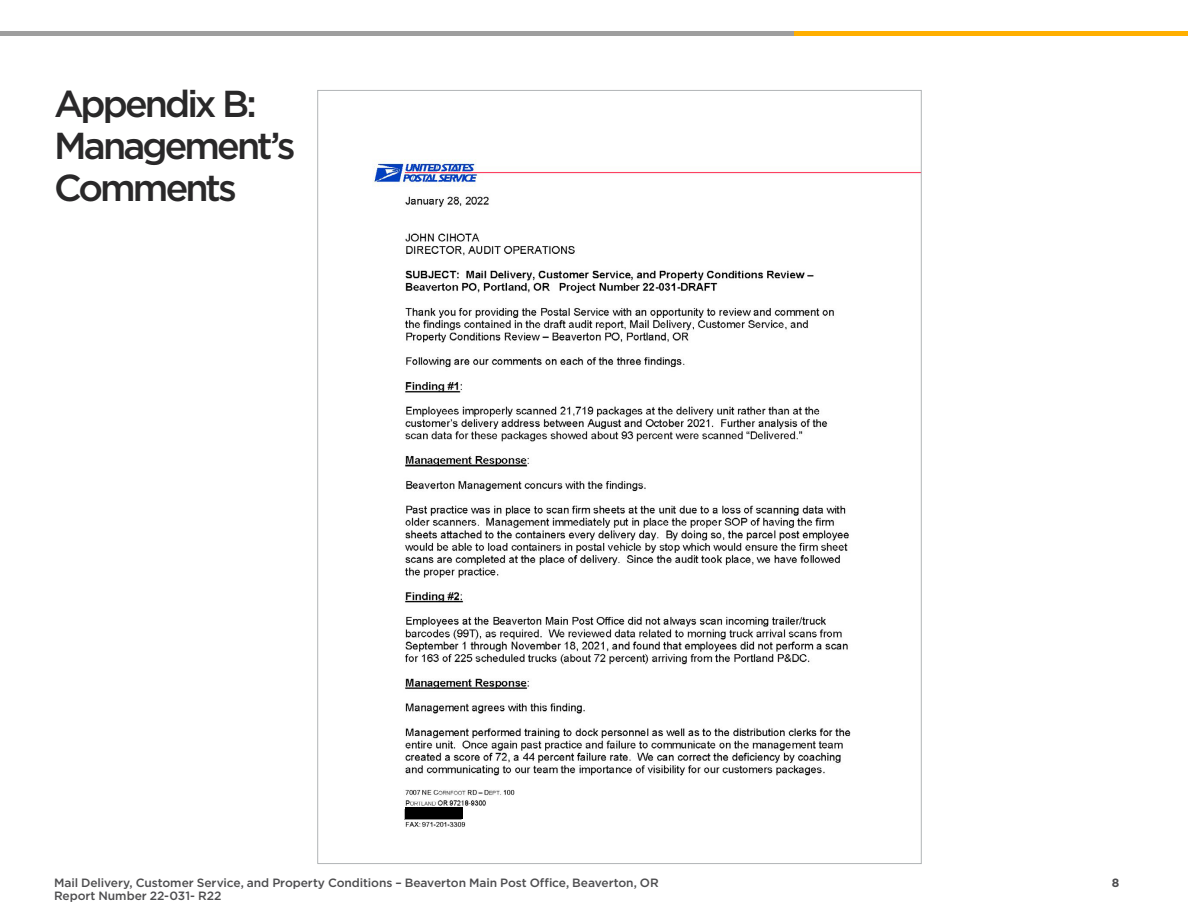
<style>
.page{position:relative;width:1188px;height:918px;background:#fff}
.page>*{position:absolute;margin:0;border:0;box-sizing:border-box;transform-origin:0 0}
.t1{font:500 37.5px/42px "Gotham";letter-spacing:-.075em;color:#292829}
.t2{font:500 12px/13.5px "Gotham";letter-spacing:-.005em;color:#4d4d4f}
.t3{font:700 12px "Gotham";color:#4d4d4f}
</style>
<div class="page">
<img style="left:373px;top:159px;width:547px;height:668px">
<hr style="left:0;top:32px;width:1188px;height:4px;background:#9e9e9e">
<hr style="left:794px;top:32px;width:394px;height:4px;background:#ffaf00">
<div style="left:405px;top:807px;width:58px;height:12px;background:#000"></div>
<h1 class="t1" style="left:54px;top:82px;width:243px">Appendix B:<br>Management’s<br>Comments</h1>
<p class="t2" style="left:54px;top:875px;width:606px">Mail Delivery, Customer Service, and Property Conditions – Beaverton Main Post Office, Beaverton, OR<br>Report Number 22-031- R22</p>
<p class="t3" style="left:1112px;top:875px;width:9px">8</p>
</div>
